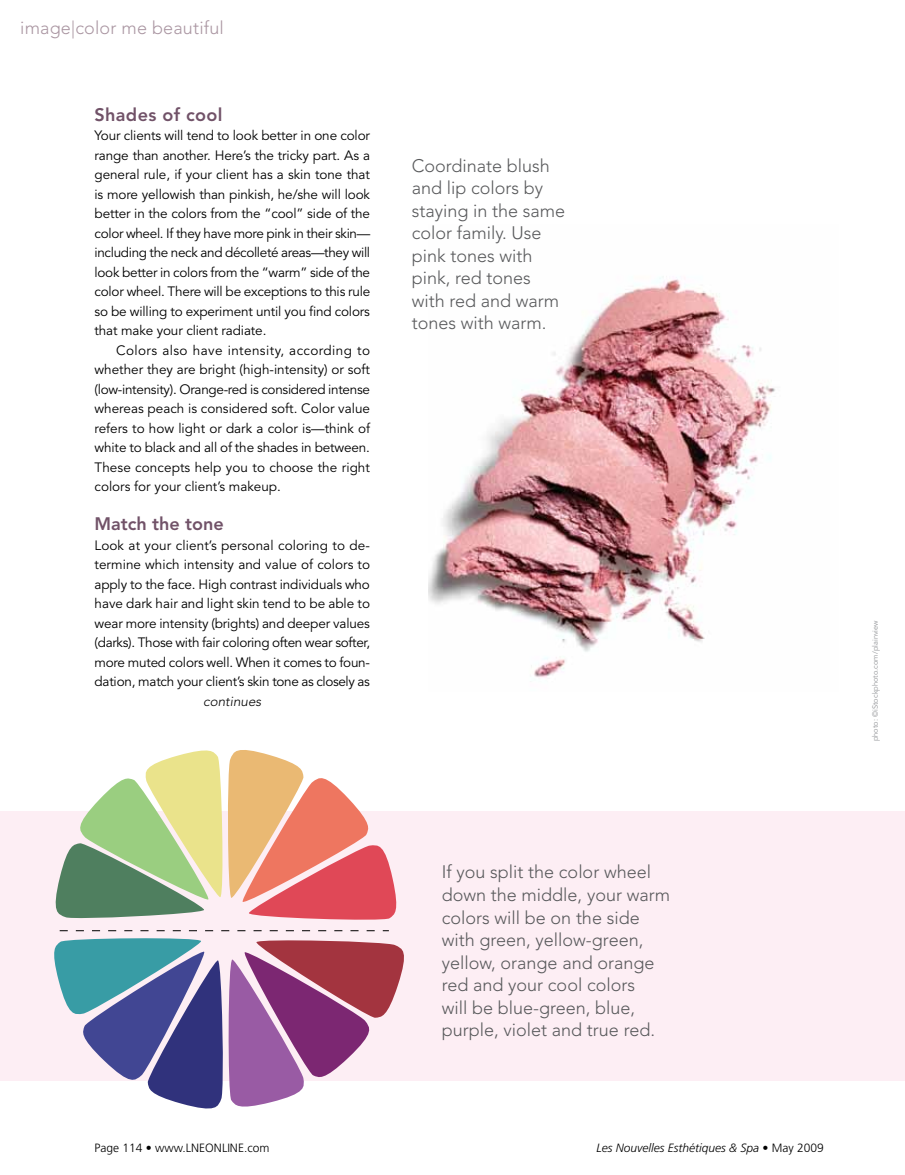
<style>
.page{position:relative;width:905px;height:1175px;background:#fff}
.page>*{position:absolute;margin:0;border:0;box-sizing:border-box;transform-origin:0 0}
.t1{font:300 18px/22.5px "Avenir";color:#58595b}
.t2{font:800 18px "Avenir";letter-spacing:.02em;color:#715268}
.t3{font:300 18px "Avenir";letter-spacing:.01em;color:#aa96a2}
.t4{font:13.5px/19.5px "Avenir";letter-spacing:-.01em;color:#000;text-align:justify}
.t5{font:italic 300 13.5px "Avenir";color:#000}
.t6{font:italic 300 12px "Frutiger";color:#000}
.t7{font:300 12px "Frutiger";color:#000}
.t8{font:7.5px "Avenir";color:#939598}
.s1{font-style:normal}
</style>
<div class="page">
<div style="left:0;top:812px;width:904px;height:268px;background:#fdeef4"></div>
<svg style="left:51px;top:750px;width:349px;height:170px"></svg>
<svg style="left:50px;top:930px;width:355px;height:179px"></svg>
<img style="left:428px;top:277px;width:347px;height:401px">
<h1 class="t3" style="left:20px;top:17px;width:205px">image|color me beautiful</h1>
<h1 class="t2" style="left:94px;top:104px;width:129px">Shades of cool</h1>
<p class="t4" style="left:94px;top:126px;width:277px">Your clients will tend to look better in one color range than another. Here’s the tricky part. As a general rule, if your client has a skin tone that is more yellowish than pinkish, he/she will look better in the colors from the “cool” side of the color wheel. If they have more pink in their skin— including the neck and décolleté areas—they will look better in colors from the “warm” side of the color wheel. There will be exceptions to this rule so be willing to experiment until you find colors that make your client radiate.</p>
<p class="t4" style="left:94px;top:341px;width:277px;text-indent:22px">Colors also have intensity, according to whether they are bright (high-intensity) or soft (low-intensity). Orange-red is considered intense whereas peach is considered soft. Color value refers to how light or dark a color is—think of white to black and all of the shades in between.<br>These concepts help you to choose the right colors for your client’s makeup.</p>
<h1 class="t2" style="left:94px;top:513px;width:131px">Match the tone</h1>
<p class="t4" style="left:94px;top:536px;width:277px">Look at your client’s personal coloring to de&shy;termine which intensity and value of colors to apply to the face. High contrast individuals who have dark hair and light skin tend to be able to wear more intensity (brights) and deeper values (darks). Those with fair coloring often wear softer, more muted colors well. When it comes to foun&shy;dation, match your client’s skin tone as closely as</p>
<p class="t5" style="left:203px;top:693px;width:60px">continues</p>
<h1 class="t1" style="left:412px;top:154px;width:155px">Coordinate blush and lip colors by staying in the same color family. Use pink tones with pink, red tones with red and warm tones with warm.</h1>
<p class="t8" style="left:870px;top:741px;width:123px;rotate:-90deg">photo: ©iStockphoto.com/plainview</p>
<h1 class="t1" style="left:442px;top:861px;width:230px">If you split the color wheel down the middle, your warm colors will be on the side with green, yellow-green, yellow, orange and orange red and your cool colors<br>will be blue-green, blue, purple, violet and true red.</h1>
<p class="t7" style="left:94px;top:1141px;width:176px">Page 114 • www.lneonline.com</p>
<p class="t6" style="left:596px;top:1141px;width:229px">Les Nouvelles Esthétiques &amp; Spa <span class="s1">• May 2009</span></p>
</div>
